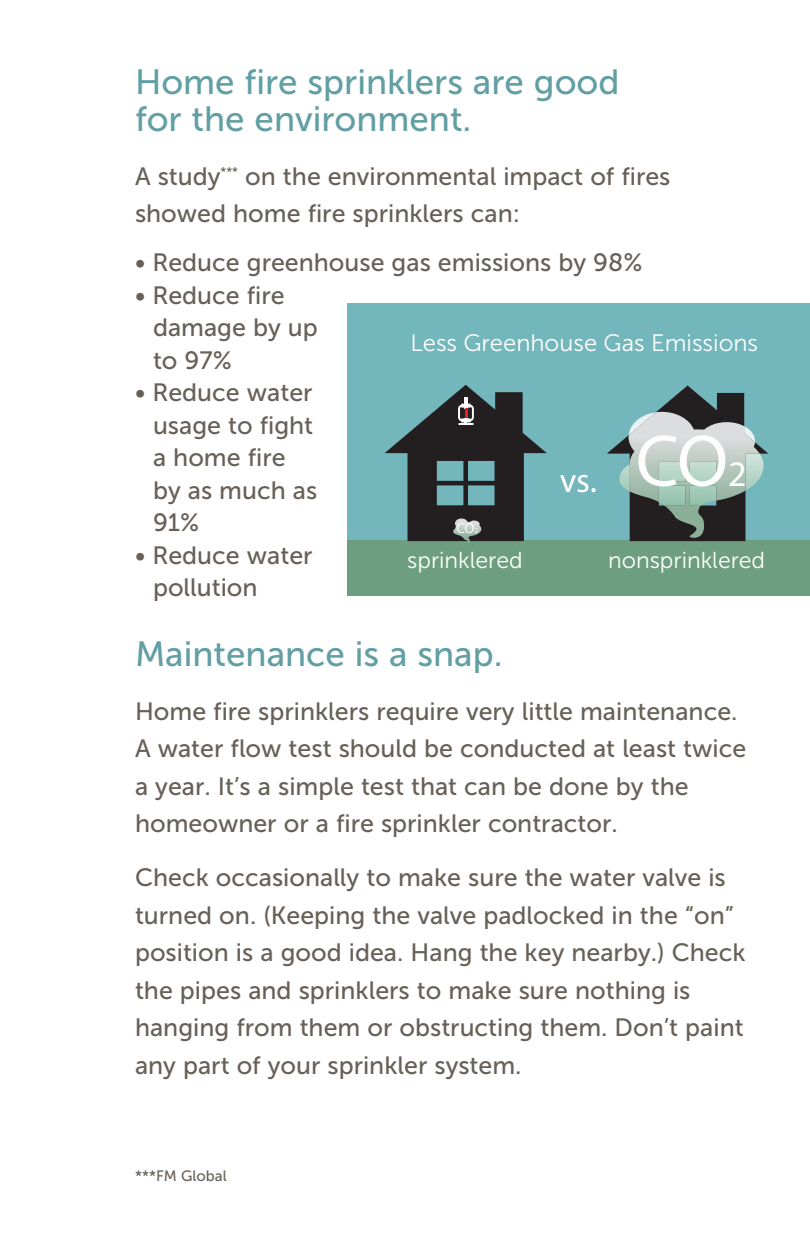
<style>
.page{position:relative;width:810px;height:1260px;background:#fff}
.page>*{position:absolute;margin:0;border:0;box-sizing:border-box;transform-origin:0 0}
.t1{font:35px/37.5px "Museo Sans 500";color:#629fa4}
.t2{font:34.75px "Myriad Pro";color:#fff}
.t3{font:25px/37.5px "Museo Sans 500";color:#676058}
.t4{font:23.75px "Museo Sans 300";color:#fff}
.t5{font:23px "Museo Sans 300";color:#fff}
.t6{font:15px "Museo Sans 500";color:#676058}
.t7{font:14.5px "Myriad Pro";color:#fdfdfd}
.s1{font-size:7px}
</style>
<div class="page">
<div style="left:348px;top:303px;width:462px;height:292px;background:#73b6bb"></div>
<div style="left:348px;top:540px;width:462px;height:55px;background:#6e9e80"></div>
<svg style="left:607px;top:386px;width:161px;height:155px"></svg>
<svg style="left:385px;top:385px;width:162px;height:158px"></svg>
<h1 class="t1" style="left:135px;top:63px;width:486px">Home fire sprinklers are good for the environment.</h1>
<p class="t3" style="left:135px;top:158px;width:537px">A study<sup>***</sup> on the environmental impact of fires showed home fire sprinklers can:</p>
<p class="t3" style="left:135px;top:244px;width:509px">• Reduce greenhouse gas emissions by 98%</p>
<p class="t3" style="left:153px;top:279px;width:166px;line-height:32.5px;text-indent:-18px">• Reduce fire damage by up to 97%</p>
<p class="t3" style="left:153px;top:376px;width:166px;line-height:32.5px;text-indent:-18px">• Reduce water usage to fight a home fire by as much as<br>91%</p>
<p class="t3" style="left:153px;top:539px;width:161px;line-height:32.5px;text-indent:-18px">• Reduce water pollution</p>
<p class="t4" style="left:410px;top:330px;width:349px">Less Greenhouse Gas Emissions</p>
<h2 class="t2" style="left:560px;top:459px;width:189px">vs. <sup>CO</sup><sup>2</sup></h2>
<p class="t7" style="left:456px;top:519px;width:23px">CO<span class="s1">2</span></p>
<p class="t5" style="left:407px;top:548px;width:117px">sprinklered</p>
<p class="t5" style="left:608px;top:548px;width:159px">nonsprinklered</p>
<h1 class="t1" style="left:135px;top:635px;width:369px">Maintenance is a snap.</h1>
<p class="t3" style="left:135px;top:693px;width:613px">Home fire sprinklers require very little maintenance.<br>A water flow test should be conducted at least twice a year. It’s a simple test that can be done by the homeowner or a fire sprinkler contractor.</p>
<p class="t3" style="left:135px;top:859px;width:612px">Check occasionally to make sure the water valve is turned on. (Keeping the valve padlocked in the “on” position is a good idea. Hang the key nearby.) Check the pipes and sprinklers to make sure nothing is hanging from them or obstructing them. Don’t paint any part of your sprinkler system.</p>
<p class="t6" style="left:135px;top:1168px;width:93px">***FM Global</p>
</div>
